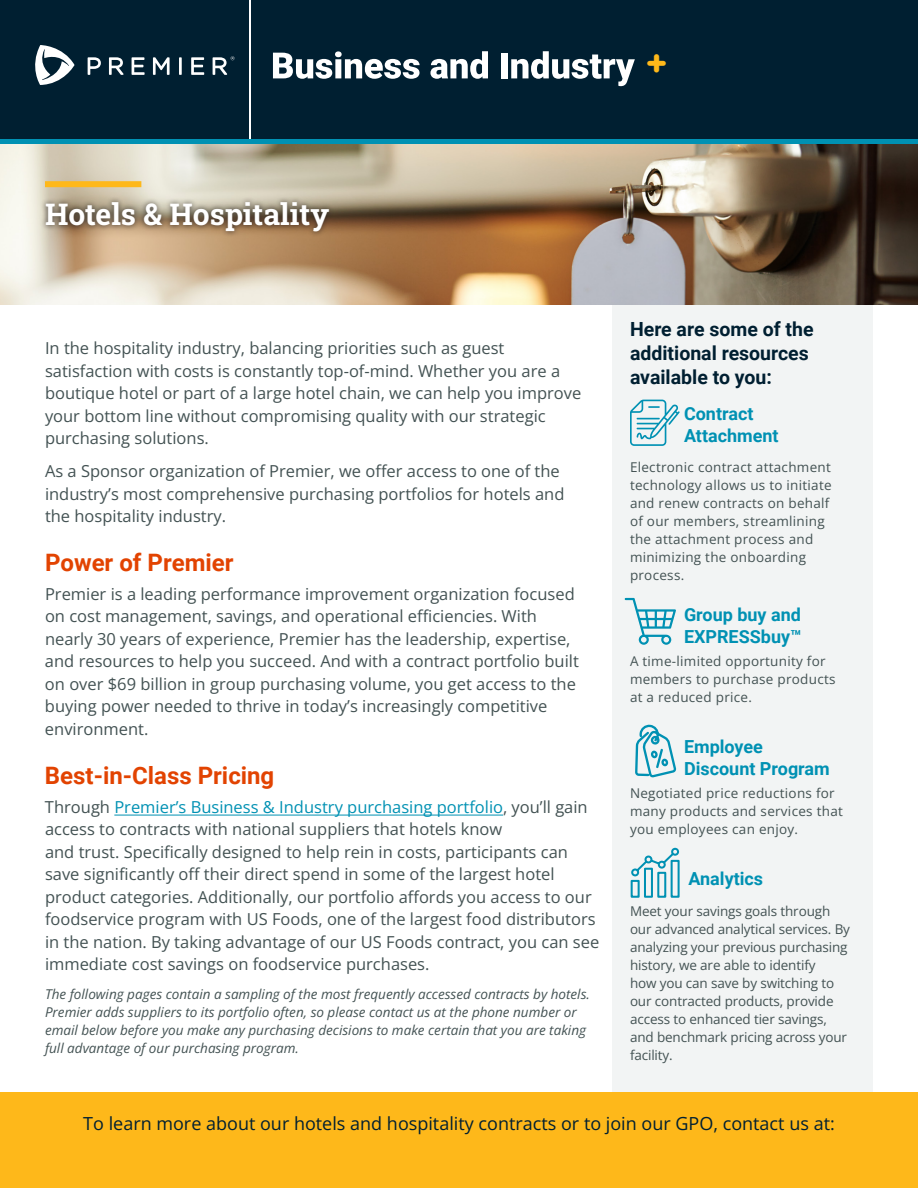
<style>
.page{position:relative;width:918px;height:1188px;background:#fff}
.page>*{position:absolute;margin:0;border:0;box-sizing:border-box;transform-origin:0 0}
.t1{font:700 36px "Gotham Rounded";color:#feb81a}
.t2{font:700 30px "Roboto Slab";color:#fff}
.t3{font:700 24px "Roboto";color:#e24301}
.t4{font:700 19.5px/24px "Roboto";color:#001f31}
.t5{font:18px "Open Sans";color:#001f31}
.t6{font:700 18px/22.5px "Roboto";color:#0091b3}
.t7{font:16.5px/22.5px "Open Sans";color:#435253}
.t8{font:16.5px/22.5px "Open Sans";color:#435253}
.t9{font:13.5px/18px "Open Sans";letter-spacing:.02em;color:#435253}
.t10{font:italic 13.5px/18px "Open Sans";color:#435253}
.t11{font:13.5px/18px "Open Sans";letter-spacing:-.01em;color:#435253}
.s1{color:#0091b3}
</style>
<div class="page">
<div style="left:612px;top:303px;width:261px;height:800px;background:#f2f4f4"></div>
<div style="left:0;top:0;width:918px;height:144px;background:#001f31"></div>
<svg style="left:630px;top:400px;width:50px;height:46px"></svg>
<svg style="left:624px;top:597px;width:52px;height:48px"></svg>
<svg style="left:630px;top:847px;width:50px;height:51px"></svg>
<svg style="left:635px;top:724px;width:42px;height:54px"></svg>
<hr style="left:250px;top:0;width:1px;height:146px;background:#fff">
<div style="left:0;top:1093px;width:918px;height:95px;background:#feb81a"></div>
<img style="left:0;top:144px;width:918px;height:160px">
<div style="left:40px;top:196px;width:294px;height:42px;background:#231f20;opacity:.75"></div>
<div style="left:45px;top:181px;width:96px;height:6px;background:#feb81a"></div>
<svg style="left:273px;top:51px;width:147px;height:28px"></svg>
<svg style="left:430px;top:51px;width:58px;height:28px"></svg>
<div style="left:501px;top:53px;width:6px;height:25px;background:#fff"></div>
<svg style="left:511px;top:51px;width:124px;height:35px"></svg>
<svg style="left:35px;top:45px;width:40px;height:40px"></svg>
<svg style="left:88px;top:57px;width:13px;height:18px"></svg>
<svg style="left:109px;top:57px;width:15px;height:18px"></svg>
<svg style="left:132px;top:57px;width:13px;height:18px"></svg>
<svg style="left:153px;top:57px;width:17px;height:18px"></svg>
<hr style="left:179px;top:57px;width:3px;height:18px;background:#fff">
<svg style="left:191px;top:57px;width:13px;height:18px"></svg>
<svg style="left:213px;top:56px;width:22px;height:19px"></svg>
<div style="left:0;top:139px;width:918px;height:5px;background:#0091b3"></div>
<hr style="left:114px;top:815px;width:389px;height:1px;background:#0091b3">
<p class="t1" style="left:645px;top:37px;width:25px">+</p>
<p class="t2" style="left:45px;top:194px;width:286px">Hotels &amp; Hospitality</p>
<p class="t8" style="left:45px;top:337px;width:538px">In the hospitality industry, balancing priorities such as guest satisfaction with costs is constantly top-of-mind. Whether you are a boutique hotel or part of a large hotel chain, we can help you improve your bottom line without compromising quality with our strategic purchasing solutions.</p>
<p class="t8" style="left:45px;top:460px;width:521px">As a Sponsor organization of Premier, we offer access to one of the industry’s most comprehensive purchasing portfolios for hotels and the hospitality industry.</p>
<p class="t3" style="left:45px;top:546px;width:190px">Power of Premier</p>
<p class="t7" style="left:45px;top:582px;width:535px">Premier is a leading performance improvement organization focused on cost management, savings, and operational efficiencies. With nearly 30 years of experience, Premier has the leadership, expertise, and resources to help you succeed. And with a contract portfolio built on over $69 billion in group purchasing volume, you get access to the buying power needed to thrive in today’s increasingly competitive environment.</p>
<p class="t3" style="left:45px;top:759px;width:231px">Best-in-Class Pricing</p>
<p class="t7" style="left:45px;top:795px;width:556px">Through <span class="s1">Premier’s Business &amp; Industry purchasing portfolio</span>, you’ll gain access to contracts with national suppliers that hotels know<br>and trust. Specifically designed to help rein in costs, participants can save significantly off their direct spend in some of the largest hotel product categories. Additionally, our portfolio affords you access to our foodservice program with US Foods, one of the largest food distributors in the nation. By taking advantage of our US Foods contract, you can see immediate cost savings on foodservice purchases.</p>
<p class="t10" style="left:45px;top:985px;width:546px">The following pages contain a sampling of the most frequently accessed contracts by hotels.<br>Premier adds suppliers to its portfolio often, so please contact us at the phone number or email below before you make any purchasing decisions to make certain that you are taking full advantage of our purchasing program.</p>
<p class="t4" style="left:630px;top:316px;width:185px">Here are some of the additional resources available to you:</p>
<p class="t6" style="left:684px;top:401px;width:96px">Contract<br>Attachment</p>
<p class="t9" style="left:630px;top:458px;width:203px">Electronic contract attachment technology allows us to initiate and renew contracts on behalf of our members, streamlining the attachment process and minimizing the onboarding process.</p>
<p class="t6" style="left:684px;top:602px;width:119px">Group buy and<br>EXPRESSbuy™</p>
<p class="t9" style="left:630px;top:651px;width:207px">A time-limited opportunity for members to purchase products at a reduced price.</p>
<p class="t6" style="left:684px;top:734px;width:147px">Employee<br>Discount Program</p>
<p class="t9" style="left:630px;top:783px;width:214px">Negotiated price reductions for many products and services that you employees can enjoy.</p>
<p class="t6" style="left:688px;top:866px;width:76px">Analytics</p>
<p class="t11" style="left:630px;top:902px;width:222px">Meet your savings goals through our advanced analytical services. By analyzing your previous purchasing history, we are able to identify<br>how you can save by switching to our contracted products, provide access to enhanced tier savings, and benchmark pricing across your facility.</p>
<p class="t5" style="left:83px;top:1111px;width:753px">To learn more about our hotels and hospitality contracts or to join our GPO, contact us at:</p>
</div>
